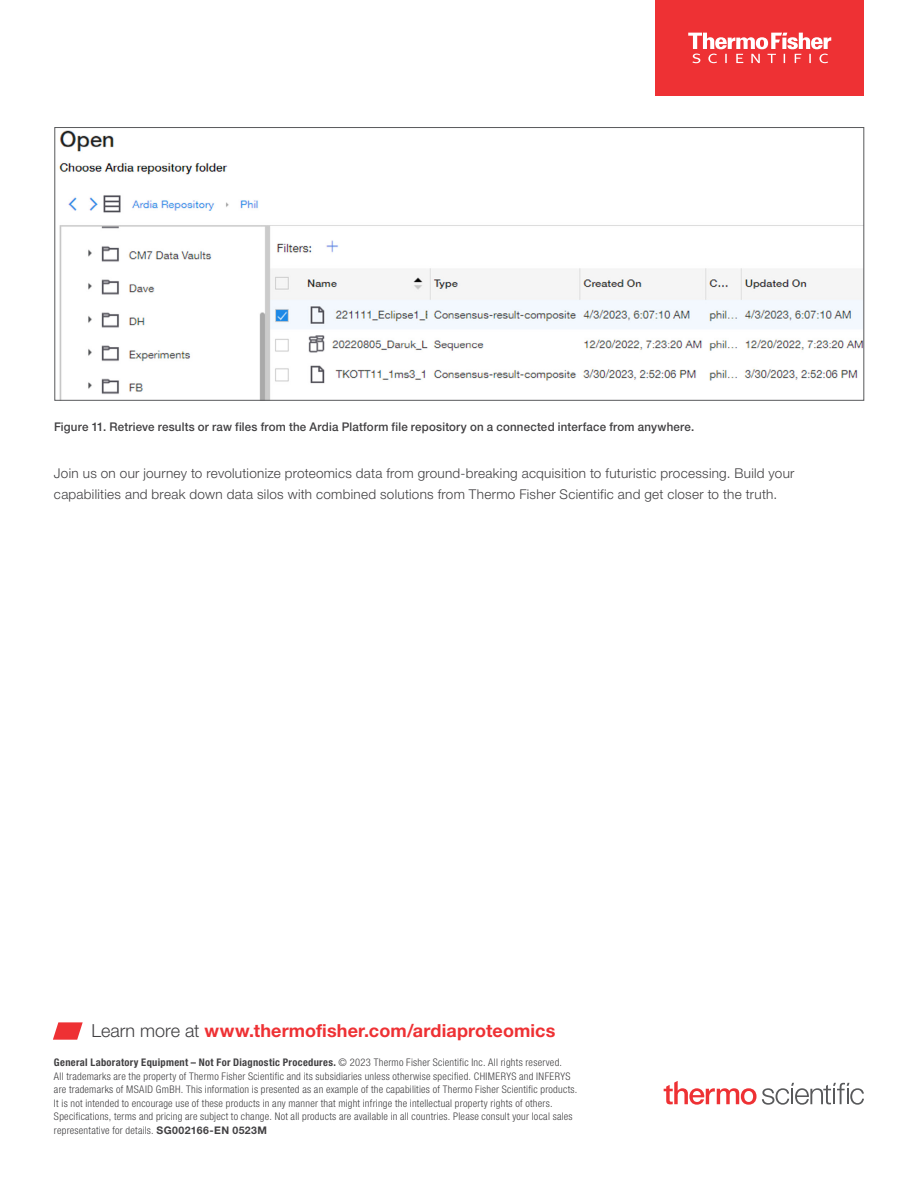
<style>
.page{position:relative;width:918px;height:1188px;background:#fff}
.page>*{position:absolute;margin:0;border:0;box-sizing:border-box;transform-origin:0 0}
.t1{font:700 18px "Helvetica Neue LTW1 G";letter-spacing:.01em;color:#ee3134}
.t2{font:300 13.5px/21px "Helvetica Neue LTW1 G";letter-spacing:.02em;color:#414042}
.t3{font:500 12px "Helvetica Neue LTW1 G";letter-spacing:.02em;color:#414042;scale:.96 1}
.t4{font:300 condensed 10.5px/13.5px "Helvetica Neue LTW1 G";letter-spacing:.025em;color:#414042}
.s1{font-weight:300;color:#414042}
.s2{font-weight:700}
.s3{font-weight:700;font-stretch:normal}
</style>
<div class="page">
<svg style="left:53px;top:1022px;width:30px;height:18px"></svg>
<img style="left:59px;top:130px;width:803px;height:268px">
<div style="left:656px;top:0;width:208px;height:96px;background:#ee3134"></div>
<svg style="left:688px;top:33px;width:143px;height:30px"></svg>
<svg style="left:664px;top:1081px;width:200px;height:24px"></svg>
<p class="t3" style="left:54px;top:420px;width:668px">Figure 11. Retrieve results or raw files from the Ardia Platform file repository on a connected interface from anywhere.</p>
<p class="t2" style="left:54px;top:462px;width:742px">Join us on our journey to revolutionize proteomics data from ground-breaking acquisition to futuristic processing. Build your capabilities and break down data silos with combined solutions from Thermo Fisher Scientific and get closer to the truth.</p>
<h1 class="t1" style="left:92px;top:1020px;width:465px"><span class="s1">Learn more at</span> www.thermofisher.com/ardiaproteomics</h1>
<p class="t4" style="left:54px;top:1056px;width:525px"><span class="s2">General Laboratory Equipment – Not For Diagnostic Procedures.</span> © 2023 Thermo Fisher Scientific Inc. All rights reserved.<br>All trademarks are the property of Thermo Fisher Scientific and its subsidiaries unless otherwise specified. CHIMERYS and INFERYS are trademarks of MSAID GmBH. This information is presented as an example of the capabilities of Thermo Fisher Scientific products.<br>It is not intended to encourage use of these products in any manner that might infringe the intellectual property rights of others.<br>Specifications, terms and pricing are subject to change. Not all products are available in all countries. Please consult your local sales representative for details. <span class="s3">SG002166-EN 0523M</span></p>
</div>
